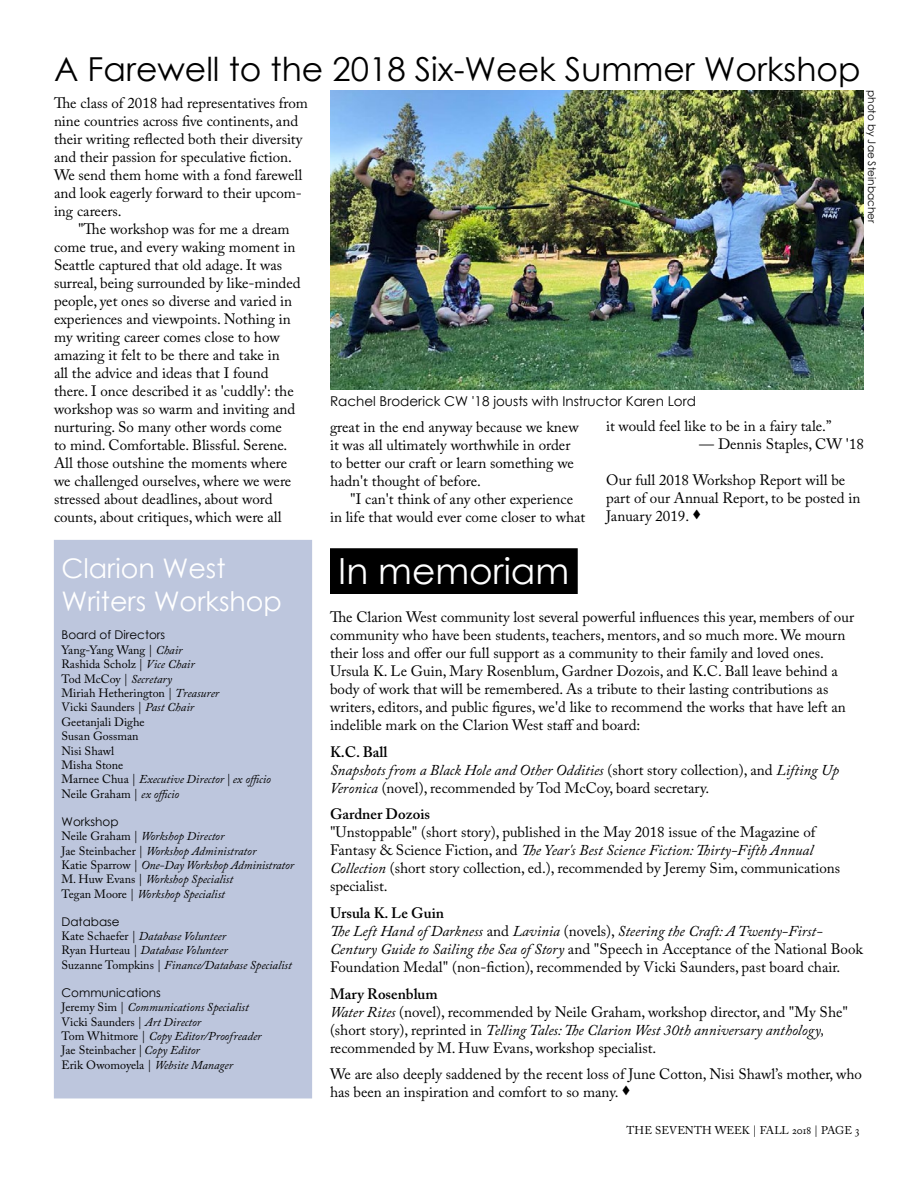
<style>
.page{position:relative;width:918px;height:1188px;background:#fff}
.page>*{position:absolute;margin:0;border:0;box-sizing:border-box;transform-origin:0 0}
.t1{font:36px "Century Gothic";color:#fff}
.t2{font:33px "Century Gothic";color:#000}
.t3{font:27px/33px "Century Gothic";color:#fff}
.t4{font:15px/18px "Adobe Caslon Pro";color:#000}
.t5{font:600 15px "Adobe Caslon Pro";color:#000}
.t6{font:13.5px "Century Gothic";color:#000}
.t7{font:italic 12px/14.4px "Adobe Caslon Pro";color:#000}
.t8{font:12px/14.4px "Adobe Caslon Pro";color:#000}
.t9{font:12px "Century Gothic";color:#000}
.t10{font:11.25px "Adobe Caslon Pro";letter-spacing:.015em;color:#000}
.t11{font:10.5px "Century Gothic";color:#000}
.s1{font-style:italic}
.s2{font-style:normal}
.s3{font-weight:600}
</style>
<div class="page">
<div style="left:54px;top:540px;width:258px;height:558px;background:#bdc6dd"></div>
<div style="left:331px;top:549px;width:246px;height:44px;background:#000"></div>
<div style="left:330px;top:548px;width:248px;height:46px;border:2px solid #000"></div>
<img style="left:330px;top:90px;width:534px;height:300px">
<h2 class="t2" style="left:54px;top:46px;width:808px">A Farewell to the 2018 Six-Week Summer Workshop</h2>
<p class="t4" style="left:54px;top:94px;width:255px">The class of 2018 had representatives from nine countries across five continents, and their writing reflected both their diversity and their passion for speculative fiction.<br>We send them home with a fond farewell and look eagerly forward to their upcom&shy;ing careers.</p>
<p class="t4" style="left:54px;top:220px;width:248px;text-indent:24px">"The workshop was for me a dream come true, and every waking moment in Seattle captured that old adage. It was surreal, being surrounded by like-minded people, yet ones so diverse and varied in experiences and viewpoints. Nothing in my writing career comes close to how amazing it felt to be there and take in<br>all the advice and ideas that I found there. I once described it as 'cuddly': the workshop was so warm and inviting and nurturing. So many other words come<br>to mind. Comfortable. Blissful. Serene.<br>All those outshine the moments where we challenged ourselves, where we were stressed about deadlines, about word counts, about critiques, which were all</p>
<h3 class="t3" style="left:62px;top:551px;width:222px">Clarion West<br>Writers Workshop</h3>
<p class="t9" style="left:62px;top:627px;width:105px">Board of Directors</p>
<p class="t8" style="left:62px;top:642px;width:211px">Yang-Yang Wang | <span class="s1">Chair<br></span>Rashida Scholz | <span class="s1">Vice Chair<br></span>Tod McCoy | <span class="s1">Secretary<br></span>Miriah Hetherington | <span class="s1">Treasurer<br></span>Vicki Saunders | <span class="s1">Past Chair<br></span>Geetanjali Dighe<br>Susan Gossman<br>Nisi Shawl<br>Misha Stone<br>Marnee Chua | <span class="s1">Executive Director | ex officio<br></span>Neile Graham | <span class="s1">ex officio</span></p>
<p class="t9" style="left:62px;top:813px;width:59px">Workshop</p>
<p class="t7" style="left:62px;top:829px;width:234px"><span class="s2">Neile Graham |</span> Workshop Director<br><span class="s2">Jae Steinbacher |</span> Workshop Administrator<br><span class="s2">Katie Sparrow |</span> One-Day Workshop Administrator <span class="s2">M. Huw Evans |</span> Workshop Specialist<br><span class="s2">Tegan Moore |</span> Workshop Specialist</p>
<p class="t9" style="left:62px;top:913px;width:60px">Database</p>
<p class="t7" style="left:62px;top:929px;width:232px"><span class="s2">Kate Schaefer |</span> Database Volunteer<br><span class="s2">Ryan Hurteau |</span> Database Volunteer<br><span class="s2">Suzanne Tompkins |</span> Finance/Database Specialist</p>
<p class="t9" style="left:62px;top:984px;width:101px">Communications</p>
<p class="t7" style="left:62px;top:1000px;width:202px"><span class="s2">Jeremy Sim |</span> Communications Specialist <span class="s2">Vicki Saunders |</span> Art Director<br><span class="s2">Tom Whitmore |</span> Copy Editor/Proofreader <span class="s2">Jae Steinbacher</span> | Copy Editor<br><span class="s2">Erik Owomoyela |</span> Website Manager</p>
<p class="t6" style="left:330px;top:392px;width:368px">Rachel Broderick CW '18 jousts with Instructor Karen Lord</p>
<p class="t11" style="left:879px;top:90px;width:135px;rotate:90deg">photo by Jae Steinbacher</p>
<p class="t4" style="left:330px;top:418px;width:250px">great in the end anyway because we knew it was all ultimately worthwhile in order to better our craft or learn something we hadn't thought of before.</p>
<p class="t4" style="left:330px;top:490px;width:257px;text-align:center">"I can't think of any other experience<br>in life that would ever come closer to what</p>
<p class="t4" style="left:606px;top:417px;width:227px">it would feel like to be in a fairy tale.”</p>
<p class="t4" style="left:699px;top:435px;width:166px">— Dennis Staples, CW '18</p>
<p class="t4" style="left:606px;top:471px;width:256px">Our full 2018 Workshop Report will be part of our Annual Report, to be posted in<br>January 2019. •</p>
<h1 class="t1" style="left:338px;top:545px;width:232px">In memoriam</h1>
<p class="t4" style="left:330px;top:608px;width:526px">The Clarion West community lost several powerful influences this year, members of our community who have been students, teachers, mentors, and so much more. We mourn their loss and offer our full support as a community to their family and loved ones.<br>Ursula K. Le Guin, Mary Rosenblum, Gardner Dozois, and K.C. Ball leave behind a body of work that will be remembered. As a tribute to their lasting contributions as writers, editors, and public figures, we'd like to recommend the works that have left an indelible mark on the Clarion West staff and board:</p>
<p class="t4" style="left:330px;top:743px;width:510px"><span class="s3">K.C. Ball<br></span><span class="s1">Snapshots from a Black Hole and Other Oddities</span> (short story collection), and <span class="s1">Lifting Up<br>Veronica</span> (novel), recommended by Tod McCoy, board secretary.</p>
<p class="t5" style="left:330px;top:805px;width:102px">Gardner Dozois</p>
<p class="t4" style="left:330px;top:823px;width:512px">"Unstoppable" (short story), published in the May 2018 issue of the Magazine of Fantasy &amp; Science Fiction, and <span class="s1">The Year's Best Science Fiction: Thirty-Fifth Annual Collection</span> (short story collection, ed.), recommended by Jeremy Sim, communications specialist.</p>
<p class="t4" style="left:330px;top:904px;width:535px"><span class="s3">Ursula K. Le Guin<br></span><span class="s1">The Left Hand of Darkness</span> and <span class="s1">Lavinia</span> (novels), <span class="s1">Steering the Craft: A Twenty-First-Century Guide to Sailing the Sea of Story</span> and "Speech in Acceptance of the National Book Foundation Medal" (non-fiction), recommended by Vicki Saunders, past board chair.</p>
<p class="t4" style="left:330px;top:984px;width:520px"><span class="s3">Mary Rosenblum<br></span><span class="s1">Water Rites</span> (novel), recommended by Neile Graham, workshop director, and "My She" (short story), reprinted in <span class="s1">Telling Tales: The Clarion West 30th anniversary anthology, </span>recommended by M. Huw Evans, workshop specialist.</p>
<p class="t4" style="left:330px;top:1065px;width:534px">We are also deeply saddened by the recent loss of June Cotton, Nisi Shawl’s mother, who has been an inspiration and comfort to so many. •</p>
<p class="t10" style="left:626px;top:1123px;width:235px">The Seventh Week | Fall 2018 | Page 3</p>
</div>
